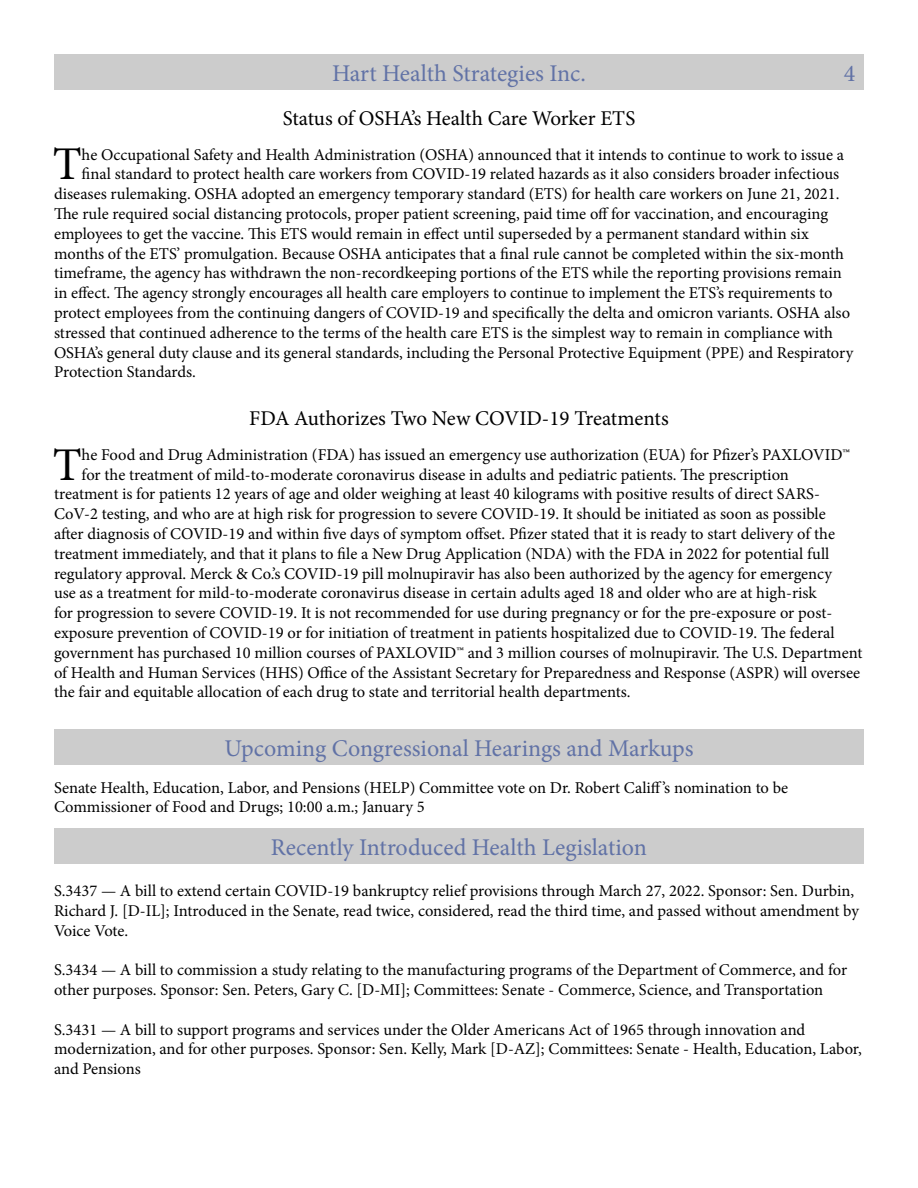
<style>
.page{position:relative;width:918px;height:1188px;background:#fff}
.page>*{position:absolute;margin:0;border:0;box-sizing:border-box;transform-origin:0 0}
.t1{font:46.95px "Minion Pro";color:#000}
.t2{font:24px "Minion Pro";color:#6172a6}
.t3{font:21px "Minion Pro";letter-spacing:-.005em;color:#000}
.t4{font:16.5px/19.8px "Minion Pro";color:#000}
</style>
<div class="page">
<div style="left:54px;top:54px;width:810px;height:36px;background:#ccc"></div>
<div style="left:54px;top:729px;width:810px;height:36px;background:#ccc"></div>
<div style="left:54px;top:828px;width:810px;height:36px;background:#ccc"></div>
<h2 class="t2" style="left:332px;top:57px;width:255px">Hart Health Strategies Inc.</h2>
<h2 class="t2" style="left:844px;top:57px;width:13px">4</h2>
<p class="t3" style="left:283px;top:104px;width:354px">Status of OSHA’s Health Care Worker ETS</p>
<h1 class="t1" style="left:53px;top:133px;width:30px">T</h1>
<p class="t4" style="left:82px;top:144px;width:764px">he Occupational Safety and Health Administration (OSHA) announced that it intends to continue to work to issue a</p>
<p class="t4" style="left:82px;top:164px;width:759px">final standard to protect health care workers from COVID-19 related hazards as it also considers broader infectious</p>
<p class="t4" style="left:54px;top:184px;width:787px">diseases rulemaking. OSHA adopted an emergency temporary standard (ETS) for health care workers on June 21, 2021.</p>
<p class="t4" style="left:54px;top:204px;width:776px">The rule required social distancing protocols, proper patient screening, paid time off for vaccination, and encouraging</p>
<p class="t4" style="left:54px;top:224px;width:756px">employees to get the vaccine. This ETS would remain in effect until superseded by a permanent standard within six</p>
<p class="t4" style="left:54px;top:243px;width:792px">months of the ETS’ promulgation. Because OSHA anticipates that a final rule cannot be completed within the six-month</p>
<p class="t4" style="left:54px;top:263px;width:789px">timeframe, the agency has withdrawn the non-recordkeeping portions of the ETS while the reporting provisions remain</p>
<p class="t4" style="left:54px;top:283px;width:780px">in effect. The agency strongly encourages all health care employers to continue to implement the ETS’s requirements to</p>
<p class="t4" style="left:54px;top:303px;width:798px">protect employees from the continuing dangers of COVID-19 and specifically the delta and omicron variants. OSHA also</p>
<p class="t4" style="left:54px;top:323px;width:780px">stressed that continued adherence to the terms of the health care ETS is the simplest way to remain in compliance with</p>
<p class="t4" style="left:54px;top:342px;width:801px">OSHA’s general duty clause and its general standards, including the Personal Protective Equipment (PPE) and Respiratory</p>
<p class="t4" style="left:54px;top:362px;width:143px">Protection Standards.</p>
<p class="t3" style="left:249px;top:404px;width:421px">FDA Authorizes Two New COVID-19 Treatments</p>
<h1 class="t1" style="left:53px;top:433px;width:30px">T</h1>
<p class="t4" style="left:82px;top:445px;width:770px">he Food and Drug Administration (FDA) has issued an emergency use authorization (EUA) for Pfizer’s PAXLOVID™</p>
<p class="t4" style="left:82px;top:464px;width:709px">for the treatment of mild-to-moderate coronavirus disease in adults and pediatric patients. The prescription</p>
<p class="t4" style="left:54px;top:484px;width:767px">treatment is for patients 12 years of age and older weighing at least 40 kilograms with positive results of direct SARS-</p>
<p class="t4" style="left:54px;top:504px;width:773px">CoV-2 testing, and who are at high risk for progression to severe COVID-19. It should be initiated as soon as possible</p>
<p class="t4" style="left:54px;top:524px;width:783px">after diagnosis of COVID-19 and within five days of symptom offset. Pfizer stated that it is ready to start delivery of the</p>
<p class="t4" style="left:54px;top:544px;width:777px">treatment immediately, and that it plans to file a New Drug Application (NDA) with the FDA in 2022 for potential full</p>
<p class="t4" style="left:54px;top:563px;width:780px">regulatory approval. Merck &amp; Co.’s COVID-19 pill molnupiravir has also been authorized by the agency for emergency</p>
<p class="t4" style="left:54px;top:583px;width:764px">use as a treatment for mild-to-moderate coronavirus disease in certain adults aged 18 and older who are at high-risk</p>
<p class="t4" style="left:54px;top:603px;width:780px">for progression to severe COVID-19. It is not recommended for use during pregnancy or for the pre-exposure or post-</p>
<p class="t4" style="left:54px;top:623px;width:782px">exposure prevention of COVID-19 or for initiation of treatment in patients hospitalized due to COVID-19. The federal</p>
<p class="t4" style="left:54px;top:643px;width:810px">government has purchased 10 million courses of PAXLOVID™ and 3 million courses of molnupiravir. The U.S. Department</p>
<p class="t4" style="left:54px;top:662px;width:808px">of Health and Human Services (HHS) Office of the Assistant Secretary for Preparedness and Response (ASPR) will oversee</p>
<p class="t4" style="left:54px;top:682px;width:578px">the fair and equitable allocation of each drug to state and territorial health departments.</p>
<h2 class="t2" style="left:224px;top:732px;width:471px">Upcoming Congressional Hearings and Markups</h2>
<p class="t4" style="left:54px;top:778px;width:736px">Senate Health, Education, Labor, and Pensions (HELP) Committee vote on Dr. Robert Califf’s nomination to be<br>Commissioner of Food and Drugs; 10:00 a.m.; January 5</p>
<h2 class="t2" style="left:271px;top:831px;width:378px">Recently Introduced Health Legislation</h2>
<p class="t4" style="left:54px;top:881px;width:807px">S.3437 — A bill to extend certain COVID-19 bankruptcy relief provisions through March 27, 2022. Sponsor: Sen. Durbin,<br>Richard J. [D-IL]; Introduced in the Senate, read twice, considered, read the third time, and passed without amendment by<br>Voice Vote.</p>
<p class="t4" style="left:54px;top:960px;width:795px">S.3434 — A bill to commission a study relating to the manufacturing programs of the Department of Commerce, and for other purposes. Sponsor: Sen. Peters, Gary C. [D-MI]; Committees: Senate - Commerce, Science, and Transportation</p>
<p class="t4" style="left:54px;top:1020px;width:809px">S.3431 — A bill to support programs and services under the Older Americans Act of 1965 through innovation and modernization, and for other purposes. Sponsor: Sen. Kelly, Mark [D-AZ]; Committees: Senate - Health, Education, Labor, and Pensions</p>
</div>
